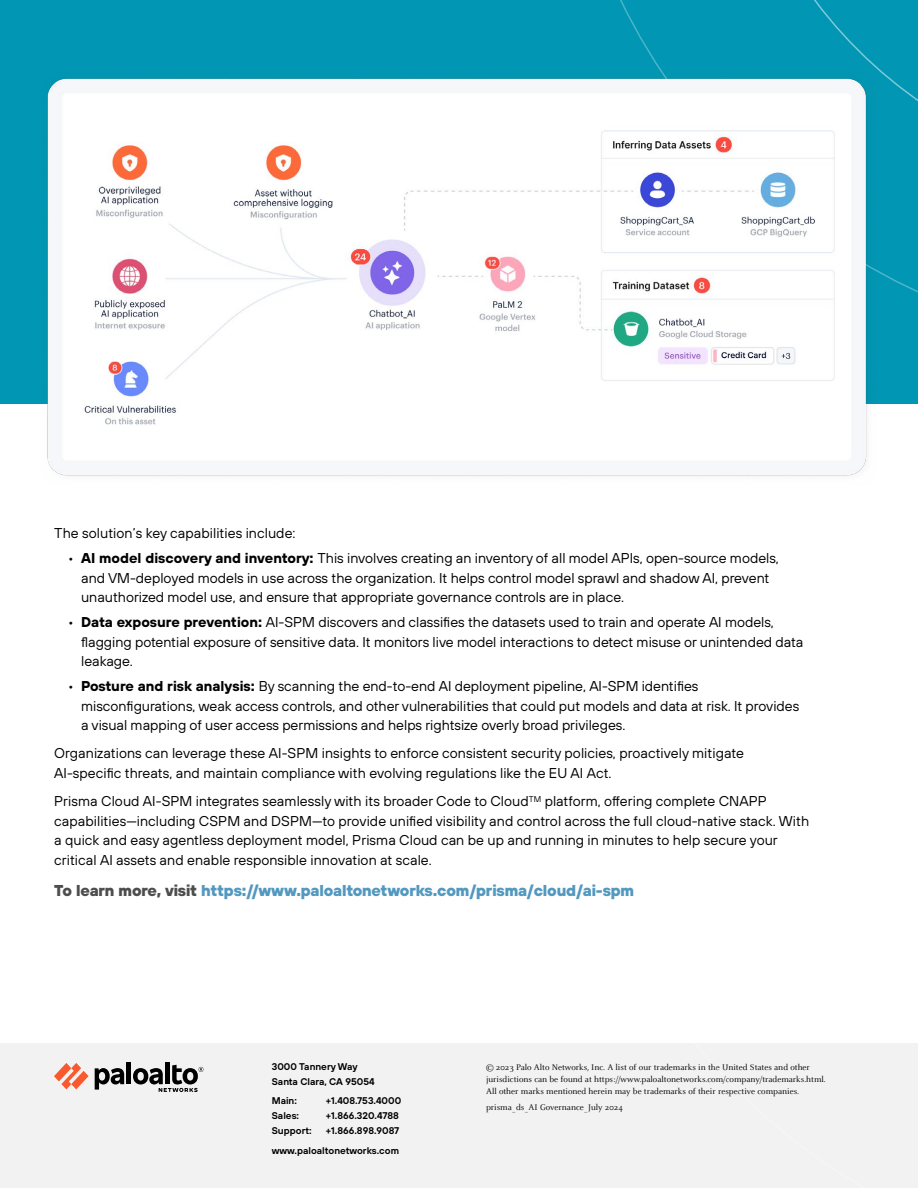
<style>
.page{position:relative;width:918px;height:1188px;background:#fff}
.page>*{position:absolute;margin:0;border:0;box-sizing:border-box;transform-origin:0 0}
.t1{font:800 15.75px "TT Hoves";letter-spacing:-.01em;color:#5298bf}
.t2{font:14.25px/19.5px "TT Hoves";color:#000}
.t3{font:600 9.75px/15px "TT Hoves";color:#000}
.t4{font:9px/12px "Celeste Pro";color:#000}
.s1{font-weight:700}
.s2{color:#4d4d4d}
</style>
<div class="page">
<div style="left:0;top:1043px;width:918px;height:145px;background:#f2f2f2"></div>
<svg style="left:54px;top:1063px;width:35px;height:26px"></svg>
<hr style="left:127px;top:1063px;width:4px;height:21px;background:#000">
<svg style="left:95px;top:1068px;width:29px;height:22px"></svg>
<div style="left:165px;top:1063px;width:5px;height:21px;background:#000"></div>
<svg style="left:133px;top:1065px;width:70px;height:27px"></svg>
<div style="left:0;top:0;width:918px;height:404px;background:#0196b3"></div>
<svg style="left:620px;top:0;width:298px;height:293px"></svg>
<img style="left:47px;top:73px;width:829px;height:403px">
<img style="left:79px;top:120px;width:760px;height:316px">
<p class="t2" style="left:54px;top:524px;width:243px">The solution’s key capabilities include:</p>
<p class="t2" style="left:81px;top:548px;width:699px;text-indent:-13px">• <span class="s1">AI model discovery and inventory:</span> This involves creating an inventory of all model APIs, open-source models, and VM-deployed models in use across the organization. It helps control model sprawl and shadow AI, prevent unauthorized model use, and ensure that appropriate governance controls are in place.</p>
<p class="t2" style="left:81px;top:612px;width:724px;text-indent:-13px">• <span class="s1">Data exposure prevention:</span> AI-SPM discovers and classifies the datasets used to train and operate AI models, flagging potential exposure of sensitive data. It monitors live model interactions to detect misuse or unintended data leakage.</p>
<p class="t2" style="left:81px;top:676px;width:720px;text-indent:-13px">• <span class="s1">Posture and risk analysis:</span> By scanning the end-to-end AI deployment pipeline, AI-SPM identifies misconfigurations, weak access controls, and other vulnerabilities that could put models and data at risk. It provides a visual mapping of user access permissions and helps rightsize overly broad privileges.</p>
<p class="t2" style="left:54px;top:744px;width:691px">Organizations can leverage these AI-SPM insights to enforce consistent security policies, proactively mitigate<br>AI-specific threats, and maintain compliance with evolving regulations like the EU AI Act.</p>
<p class="t2" style="left:54px;top:791px;width:757px">Prisma Cloud AI-SPM integrates seamlessly with its broader Code to Cloud<sup>TM</sup> platform, offering complete CNAPP capabilities—including CSPM and DSPM—to provide unified visibility and control across the full cloud-native stack. With a quick and easy agentless deployment model, Prisma Cloud can be up and running in minutes to help secure your critical AI assets and enable responsible innovation at scale.</p>
<p class="t1" style="left:54px;top:879px;width:581px"><span class="s2">To learn more, visit</span> https://www.paloaltonetworks.com/prisma/cloud/ai-spm</p>
<p class="t3" style="left:272px;top:1058px;width:104px">3000 Tannery Way<br>Santa Clara, CA 95054</p>
<p class="t3" style="left:272px;top:1093px;width:27px">Main:</p>
<p class="t3" style="left:326px;top:1093px;width:77px">+1.408.753.4000</p>
<p class="t3" style="left:272px;top:1108px;width:29px">Sales:</p>
<p class="t3" style="left:326px;top:1108px;width:75px">+1.866.320.4788</p>
<p class="t3" style="left:272px;top:1123px;width:41px">Support:</p>
<p class="t3" style="left:272px;top:1121px;width:129px;line-height:19.5px;text-align:right">+1.866.898.9087 www.paloaltonetworks.com</p>
<p class="t4" style="left:486px;top:1062px;width:341px">© 2023 Palo Alto Networks, Inc. A list of our trademarks in the United States and other jurisdictions can be found at https://www.paloaltonetworks.com/company/trademarks.html.<br>All other marks mentioned herein may be trademarks of their respective companies.</p>
<p class="t4" style="left:486px;top:1101px;width:138px">prisma_ds_AI Governance_July 2024</p>
</div>
